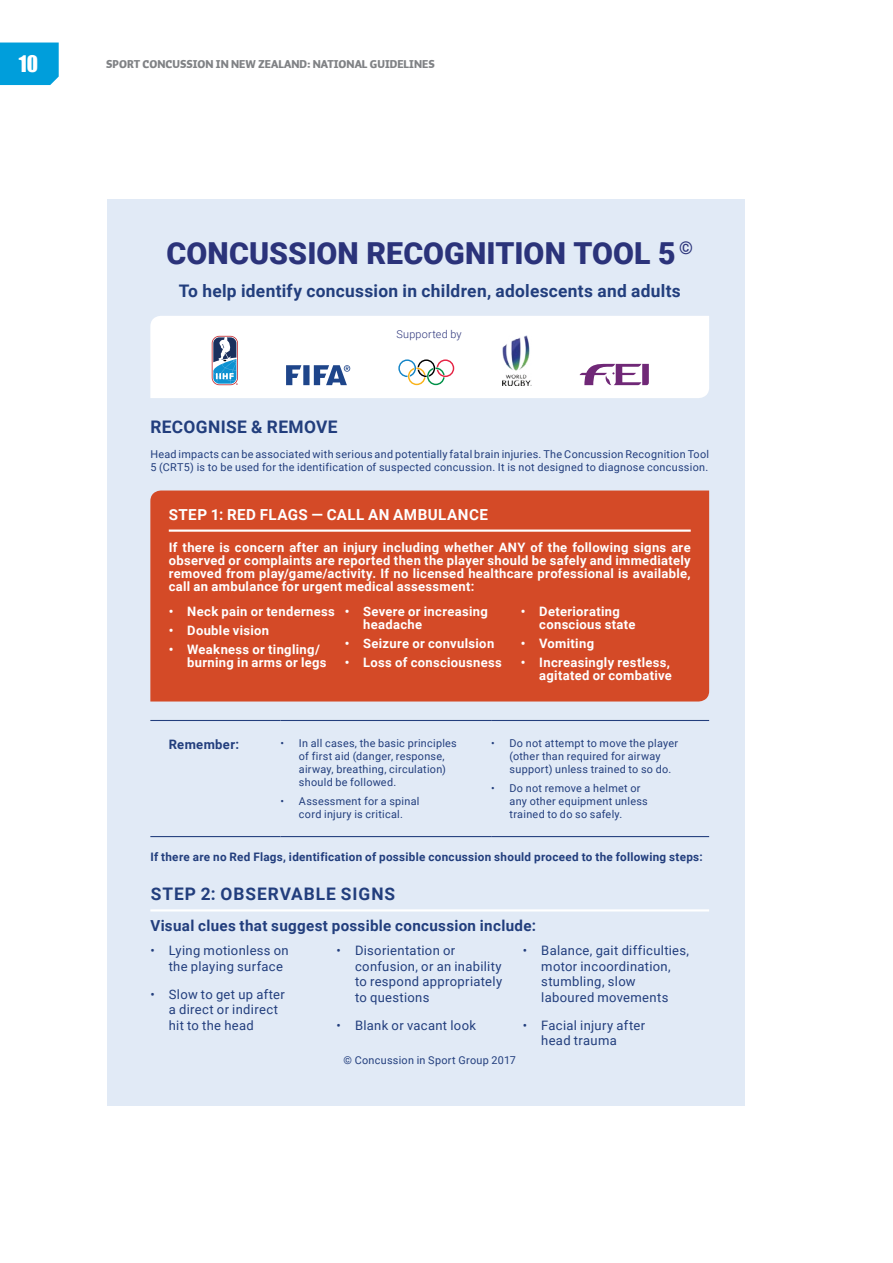
<style>
.page{position:relative;width:893px;height:1263px;background:#fff}
.page>*{position:absolute;margin:0;border:0;box-sizing:border-box;transform-origin:0 0}
.t1{font:900 30.3px "Roboto";color:#2b337a}
.t2{font:21px "Impact";color:#fff}
.t3{font:700 17.4px "Roboto";letter-spacing:.02em;color:#223e7d}
.t4{font:700 17.4px "Roboto";letter-spacing:.06em;color:#223e7d}
.t5{font:700 15.15px "Roboto";letter-spacing:.02em;color:#223e7d}
.t6{font:700 15.15px "Roboto";letter-spacing:.03em;color:#fff}
.t7{font:700 13.05px/13px "Roboto";letter-spacing:.025em;color:#fff}
.t8{font:13.05px/15.6px "Roboto";letter-spacing:.025em;color:#223e7d}
.t9{font:700 13.05px "Roboto";letter-spacing:.025em;color:#223e7d}
.t10{font:700 11.7px "Roboto";letter-spacing:.025em;color:#223e7d}
.t11{font:11.25px "Auto 1 Black LF";color:#808285}
.t12{font:10.8px/13px "Roboto";letter-spacing:.025em;color:#223e7d}
.t13{font:300 10.8px "Roboto";letter-spacing:.025em;color:#2b337a}
</style>
<div class="page">
<div style="left:107px;top:199px;width:637px;height:907px;background:#e1eaf6"></div>
<div style="left:150px;top:490px;width:559px;height:211px;background:#d44a27"></div>
<hr style="left:169px;top:529px;width:522px;height:3px;background:#fff">
<div style="left:150px;top:316px;width:559px;height:82px;background:#fff"></div>
<svg style="left:286px;top:365px;width:15px;height:20px"></svg>
<div style="left:303px;top:365px;width:7px;height:20px;background:#1e458a"></div>
<svg style="left:314px;top:365px;width:36px;height:20px"></svg>
<img style="left:502px;top:336px;width:29px;height:49px">
<svg style="left:398px;top:359px;width:56px;height:26px"></svg>
<svg style="left:212px;top:336px;width:26px;height:49px"></svg>
<svg style="left:579px;top:364px;width:70px;height:21px"></svg>
<hr style="left:150px;top:909px;width:559px;height:2px;background:#fff">
<hr style="left:150px;top:720px;width:131px;height:1px;background:#223e7d">
<hr style="left:281px;top:720px;width:210px;height:1px;background:#223e7d">
<hr style="left:491px;top:720px;width:218px;height:1px;background:#223e7d">
<hr style="left:150px;top:836px;width:131px;height:1px;background:#223e7d">
<hr style="left:281px;top:836px;width:210px;height:1px;background:#223e7d">
<hr style="left:491px;top:836px;width:218px;height:1px;background:#223e7d">
<div style="left:0;top:43px;width:59px;height:42px;background:#009edb"></div>
<h2 class="t2" style="left:19px;top:47px;width:21px">10</h2>
<p class="t11" style="left:106px;top:57px;width:330px">SPORT CONCUSSION IN NEW ZEALAND: NATIONAL GUIDELINES</p>
<h1 class="t1" style="left:167px;top:232px;width:528px">CONCUSSION RECOGNITION TOOL 5 <sup>©</sup></h1>
<h3 class="t3" style="left:179px;top:279px;width:504px">To help identify concussion in children, adolescents and adults</h3>
<p class="t13" style="left:396px;top:327px;width:67px">Supported by</p>
<h3 class="t3" style="left:150px;top:414px;width:189px">RECOGNISE &amp; REMOVE</h3>
<p class="t12" style="left:150px;top:447px;width:560px">Head impacts can be associated with serious and potentially fatal brain injuries. The Concussion Recognition Tool<br>5 (CRT5) is to be used for the identification of suspected concussion. It is not designed to diagnose concussion.</p>
<h3 class="t6" style="left:169px;top:504px;width:321px">STEP 1: RED FLAGS — CALL AN AMBULANCE</h3>
<p class="t7" style="left:169px;top:540px;width:523px;text-align:justify">If there is concern after an injury including whether ANY of the following signs are observed or complaints are reported then the player should be safely and immediately removed from play/game/activity. If no licensed healthcare professional is available, call an ambulance for urgent medical assessment:</p>
<p class="t7" style="left:169px;top:604px;width:168px">• Neck pain or tenderness</p>
<p class="t7" style="left:169px;top:623px;width:102px">• Double vision</p>
<p class="t7" style="left:187px;top:643px;width:141px;text-indent:-18px">• Weakness or tingling/ burning in arms or legs</p>
<p class="t7" style="left:539px;top:604px;width:98px;text-indent:-18px">• Deteriorating conscious state</p>
<p class="t7" style="left:521px;top:636px;width:75px">• Vomiting</p>
<p class="t7" style="left:521px;top:656px;width:152px;text-align:right">• Increasingly restless, agitated or combative</p>
<p class="t7" style="left:363px;top:604px;width:126px;text-indent:-18px">• Severe or increasing headache</p>
<p class="t7" style="left:345px;top:636px;width:151px">• Seizure or convulsion</p>
<p class="t7" style="left:345px;top:656px;width:159px">• Loss of consciousness</p>
<p class="t12" style="left:510px;top:736px;width:170px;text-indent:-18px">• Do not attempt to move the player (other than required for airway support) unless trained to so do.</p>
<p class="t12" style="left:510px;top:781px;width:140px;text-indent:-18px">• Do not remove a helmet or any other equipment unless trained to do so safely.</p>
<p class="t10" style="left:150px;top:848px;width:554px">If there are no Red Flags, identification of possible concussion should proceed to the following steps:</p>
<h3 class="t4" style="left:151px;top:882px;width:246px">STEP 2: OBSERVABLE SIGNS</h3>
<h3 class="t5" style="left:150px;top:915px;width:387px">Visual clues that suggest possible concussion include:</h3>
<p class="t8" style="left:169px;top:942px;width:121px;text-indent:-18px">• Lying motionless on the playing surface</p>
<p class="t8" style="left:169px;top:986px;width:118px;text-indent:-18px">• Slow to get up after a direct or indirect hit to the head</p>
<p class="t9" style="left:169px;top:735px;width:72px">Remember:</p>
<p class="t12" style="left:299px;top:736px;width:159px;text-indent:-18px">• In all cases, the basic principles of first aid (danger, response, airway, breathing, circulation) should be followed.</p>
<p class="t12" style="left:281px;top:794px;width:140px;text-align:center">• Assessment for a spinal cord injury is critical.</p>
<p class="t8" style="left:541px;top:942px;width:149px;text-indent:-18px">• Balance, gait difficulties, motor incoordination, stumbling, slow laboured movements</p>
<p class="t8" style="left:541px;top:1017px;width:105px;text-indent:-18px">• Facial injury after head trauma</p>
<p class="t8" style="left:355px;top:942px;width:149px;text-indent:-18px">• Disorientation or confusion, or an inability to respond appropriately to questions</p>
<p class="t8" style="left:337px;top:1017px;width:141px">• Blank or vacant look</p>
<p class="t12" style="left:343px;top:1053px;width:174px">© Concussion in Sport Group 2017</p>
</div>
